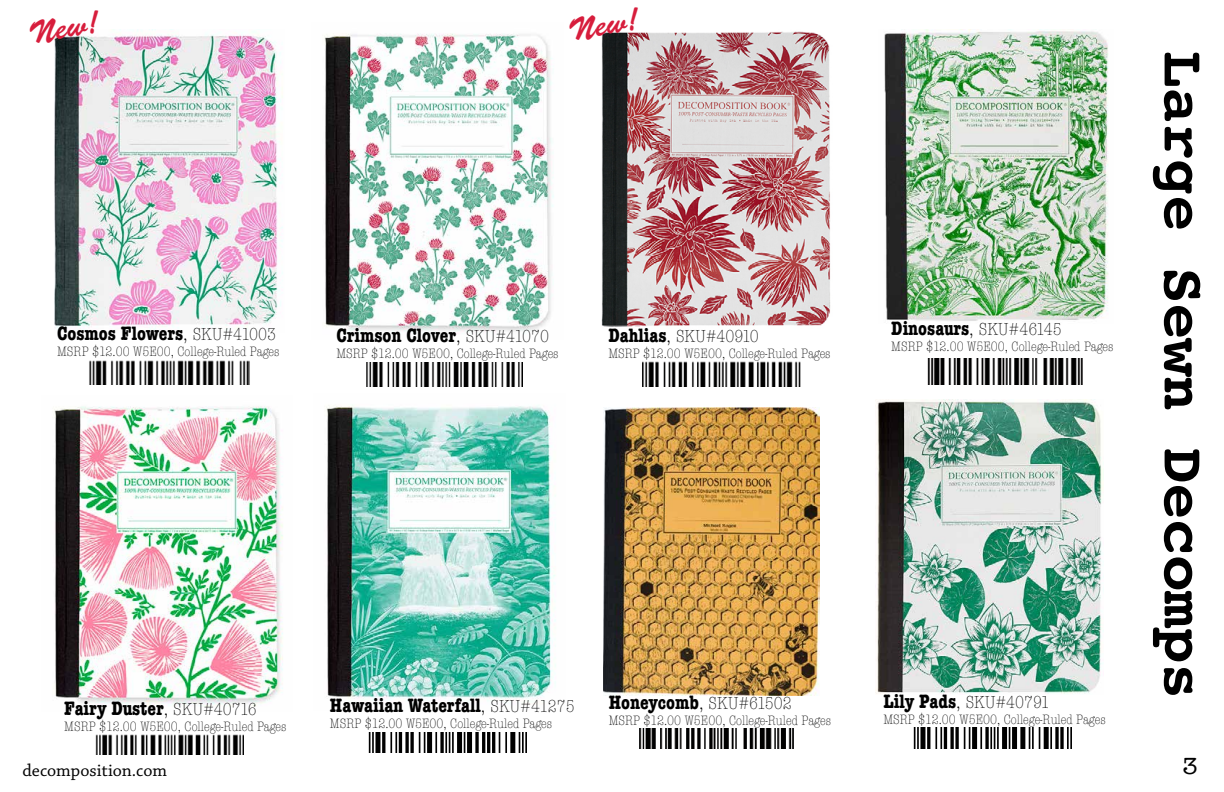
<style>
.page{position:relative;width:1224px;height:792px;background:#fff}
.page>*{position:absolute;margin:0;border:0;box-sizing:border-box;transform-origin:0 0}
.t1{font:700 60px "Courier";color:#000}
.t2{font:32px "Brush Script Std";color:#d71d3c}
.t3{font:24px "American Typewriter";color:#000}
.t4{font:700 condensed 20px "American Typewriter";color:#000}
.t5{font:300 condensed 18px "American Typewriter";color:#000}
.t6{font:18px "Chaparral Pro";color:#000}
.t7{font:300 condensed 14px "American Typewriter";color:#000}
.s1{font-weight:300}
.s2{font-weight:300;font-size:18px}
.s3{font-weight:700;font-size:20px}
.s4{font-size:20px}
</style>
<div class="page">
<img style="left:54px;top:406px;width:229px;height:300px">
<img style="left:324px;top:33px;width:230px;height:301px">
<img style="left:366px;top:362px;width:157px;height:24px">
<img style="left:884px;top:30px;width:225px;height:291px">
<img style="left:927px;top:359px;width:156px;height:26px">
<img style="left:326px;top:405px;width:230px;height:299px">
<img style="left:368px;top:733px;width:159px;height:19px">
<img style="left:603px;top:408px;width:216px;height:287px">
<img style="left:639px;top:728px;width:155px;height:20px">
<img style="left:876px;top:399px;width:227px;height:295px">
<img style="left:913px;top:727px;width:158px;height:21px">
<img style="left:95px;top:734px;width:148px;height:21px">
<img style="left:54px;top:30px;width:229px;height:300px">
<img style="left:601px;top:31px;width:230px;height:296px">
<img style="left:89px;top:361px;width:161px;height:24px">
<img style="left:642px;top:362px;width:159px;height:24px">
<h2 class="t2" style="left:26px;top:16px;width:73px;rotate:-10deg">New!</h2>
<h2 class="t2" style="left:566px;top:13px;width:73px;rotate:-10deg">New!</h2>
<h3 class="t4" style="left:57px;top:317px;width:221px">Cosmos Flowers<span class="s1">,</span> <span class="s2">SKU#41003</span></h3>
<p class="t7" style="left:57px;top:342px;width:224px">MSRP $12.00 W5E00, College-Ruled Pages</p>
<h3 class="t4" style="left:336px;top:319px;width:214px">Crimson Clover<span class="s1">,</span> <span class="s2">SKU#41070</span></h3>
<p class="t7" style="left:336px;top:344px;width:224px">MSRP $12.00 W5E00, College-Ruled Pages</p>
<p class="t5" style="left:608px;top:324px;width:152px"><span class="s3">Dahlias</span><span class="s4">,</span> SKU#40910</p>
<p class="t7" style="left:608px;top:344px;width:224px">MSRP $12.00 W5E00, College-Ruled Pages</p>
<h3 class="t4" style="left:64px;top:692px;width:194px">Fairy Duster<span class="s1">,</span> <span class="s2">SKU#40716</span></h3>
<p class="t7" style="left:64px;top:717px;width:224px">MSRP $12.00 W5E00, College-Ruled Pages</p>
<h3 class="t4" style="left:330px;top:689px;width:246px">Hawaiian Waterfall<span class="s1">,</span> <span class="s2">SKU#41275</span></h3>
<p class="t7" style="left:330px;top:714px;width:224px">MSRP $12.00 W5E00, College-Ruled Pages</p>
<h3 class="t4" style="left:609px;top:686px;width:185px">Honeycomb<span class="s1">,</span> <span class="s2">SKU#61502</span></h3>
<p class="t7" style="left:609px;top:711px;width:224px">MSRP $12.00 W5E00, College-Ruled Pages</p>
<h3 class="t4" style="left:891px;top:312px;width:172px">Dinosaurs<span class="s1">,</span> <span class="s2">SKU#46145</span></h3>
<p class="t7" style="left:891px;top:337px;width:224px">MSRP $12.00 W5E00, College-Ruled Pages</p>
<p class="t5" style="left:883px;top:690px;width:168px"><span class="s3">Lily Pads</span><span class="s4">,</span> SKU#40791</p>
<p class="t7" style="left:883px;top:710px;width:224px">MSRP $12.00 W5E00, College-Ruled Pages</p>
<h1 class="t1" style="left:1232px;top:51px;width:650px;rotate:90deg">Large Sewn Decomps</h1>
<p class="t6" style="left:23px;top:761px;width:146px">decomposition.com</p>
<h3 class="t3" style="left:1182px;top:747px;width:17px">3</h3>
</div>
